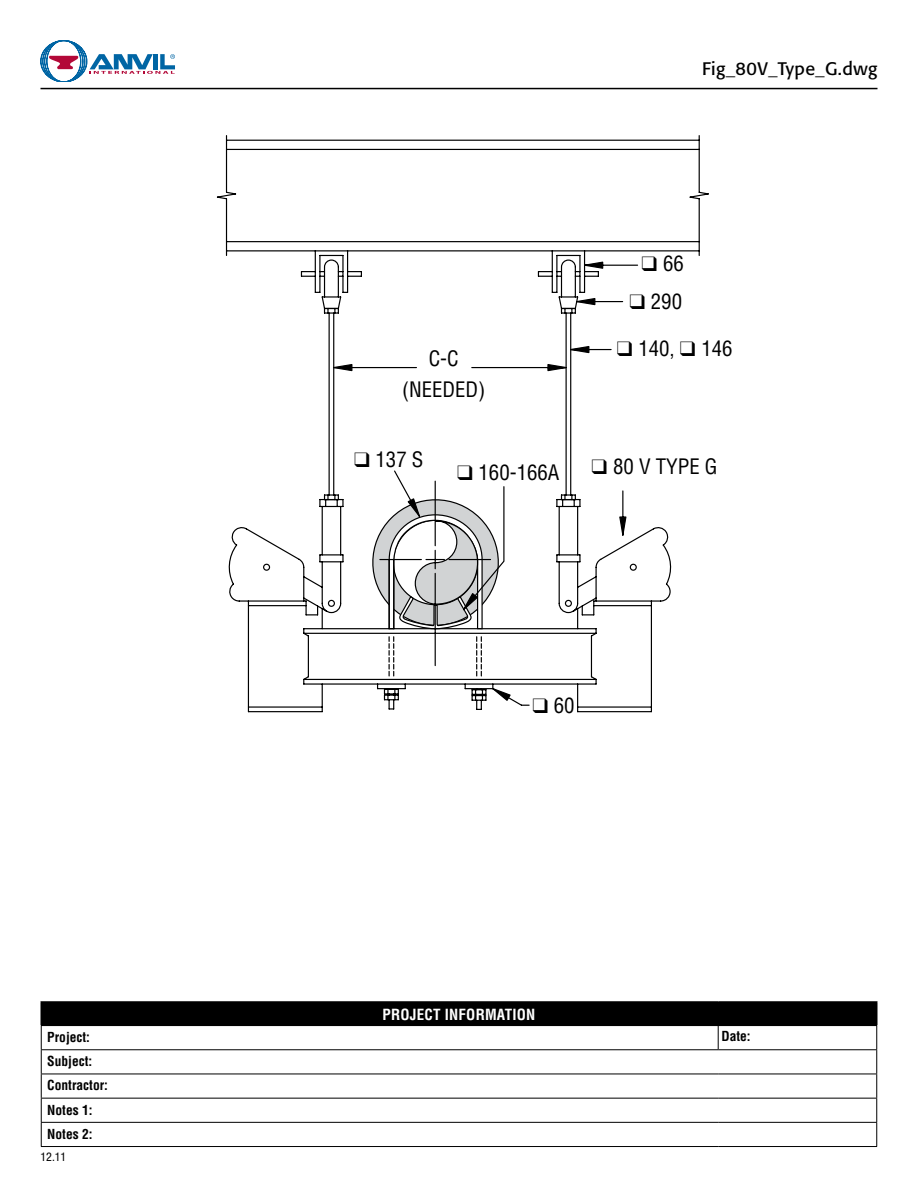
<style>
.page{position:relative;width:918px;height:1188px;background:#fff}
.page>*{position:absolute;margin:0;border:0;box-sizing:border-box;transform-origin:0 0}
.t1{font:condensed 20.85px "Helvetica";color:#000}
.t2{font:18px "Formata";letter-spacing:.025em;color:#000}
.t3{font:700 condensed 15px "Helvetica";letter-spacing:.015em;color:#fff}
.t4{font:700 condensed 13.5px/24.2px "Helvetica";color:#000}
.t5{font:condensed 12px "Helvetica Neue";color:#000}
</style>
<div class="page">
<div style="left:41px;top:1002px;width:836px;height:24px;background:#000"></div>
<hr style="left:40px;top:1001px;width:678px;height:2px;background:#000">
<hr style="left:40px;top:1003px;width:2px;height:22px;background:#000">
<hr style="left:718px;top:1001px;width:160px;height:2px;background:#000">
<hr style="left:876px;top:1003px;width:2px;height:22px;background:#000">
<svg style="left:718px;top:1026px;width:1px;height:23px"></svg>
<hr style="left:41px;top:1049px;width:677px;height:1px;background:#000">
<hr style="left:718px;top:1049px;width:159px;height:1px;background:#000">
<hr style="left:41px;top:1074px;width:677px;height:1px;background:#000">
<hr style="left:718px;top:1074px;width:159px;height:1px;background:#000">
<svg style="left:876px;top:1026px;width:1px;height:120px"></svg>
<hr style="left:41px;top:1098px;width:677px;height:1px;background:#000">
<hr style="left:718px;top:1098px;width:159px;height:1px;background:#000">
<hr style="left:41px;top:1122px;width:677px;height:1px;background:#000">
<svg style="left:41px;top:1026px;width:1px;height:120px"></svg>
<hr style="left:718px;top:1122px;width:159px;height:1px;background:#000">
<hr style="left:41px;top:1146px;width:677px;height:1px;background:#000">
<hr style="left:718px;top:1146px;width:159px;height:1px;background:#000">
<svg style="left:40px;top:40px;width:135px;height:42px"></svg>
<hr style="left:40px;top:88px;width:838px;height:1px;background:#000">
<svg style="left:217px;top:135px;width:492px;height:578px"></svg>
<p class="t1" style="left:429px;top:346px;width:32px">C-C</p>
<p class="t1" style="left:402px;top:377px;width:85px">(NEEDED)</p>
<p class="t2" style="left:702px;top:57px;width:177px">Fig_80V_Type_G.dwg</p>
<p class="t1" style="left:642px;top:251px;width:44px">❑ 66</p>
<p class="t1" style="left:629px;top:288px;width:54px">❑ 290</p>
<p class="t1" style="left:617px;top:336px;width:117px">❑ 140, ❑ 146</p>
<p class="t1" style="left:354px;top:447px;width:71px">❑ 137 S</p>
<p class="t1" style="left:592px;top:453px;width:128px">❑ 80 V TYPE G</p>
<p class="t1" style="left:457px;top:460px;width:104px">❑ 160-166A</p>
<p class="t1" style="left:532px;top:692px;width:44px">❑ 60</p>
<p class="t3" style="left:383px;top:1005px;width:154px">PROJECT INFORMATION</p>
<p class="t4" style="left:47px;top:1025px;width:44px">Project:</p>
<p class="t4" style="left:721px;top:1024px;width:31px">Date:</p>
<p class="t4" style="left:47px;top:1049px;width:62px">Subject:<br>Contractor:<br>Notes 1:<br>Notes 2:</p>
<p class="t5" style="left:40px;top:1150px;width:27px">12.11</p>
</div>
